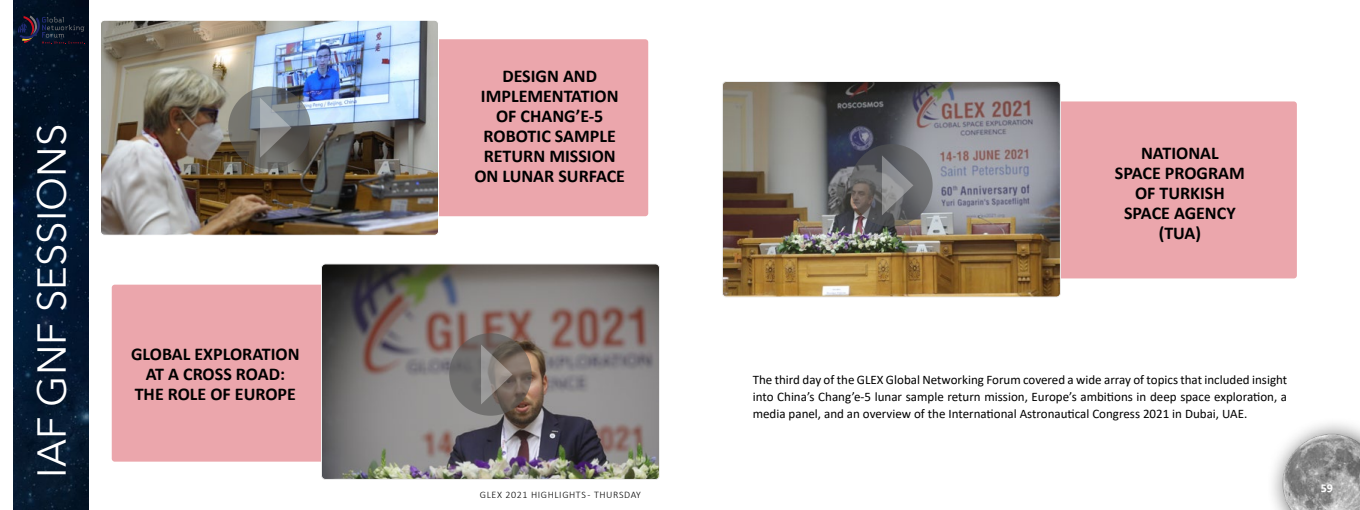
<style>
.page{position:relative;width:1360px;height:510px;background:#fff}
.page>*{position:absolute;margin:0;border:0;box-sizing:border-box;transform-origin:0 0}
.t1{font:40px "Avenir Next LT Pro";color:#fff}
.t2{font:700 18px/20px "Calibri";color:#000;text-align:center}
.t3{font:13px/17px "Calibri";color:#000;text-align:justify}
.t4{font:700 12px "Calibri";color:#fff}
.t5{font:300 10px "Calibri";letter-spacing:.06em;color:#000}
</style>
<div class="page">
<div style="left:1266px;top:417px;width:94px;height:93px;background:#000;opacity:.75"></div>
<img style="left:1283px;top:434px;width:77px;height:76px">
<div style="left:111px;top:284px;width:247px;height:179px;background:#eba6ac;border-radius:4px"></div>
<div style="left:110px;top:283px;width:249px;height:181px;border:2px solid #fff;border-radius:4px"></div>
<div style="left:1035px;top:100px;width:263px;height:179px;background:#eba6ac;border-radius:4px"></div>
<div style="left:1034px;top:99px;width:265px;height:181px;border:2px solid #fff;border-radius:4px"></div>
<div style="left:402px;top:38px;width:247px;height:179px;background:#eba6ac;border-radius:4px"></div>
<div style="left:401px;top:37px;width:249px;height:181px;border:2px solid #fff;border-radius:4px"></div>
<img style="left:13px;top:0;width:75px;height:510px">
<img style="left:323px;top:265px;width:335px;height:213px">
<div style="left:321px;top:263px;width:339px;height:217px;border:1px solid #ededed;border-radius:4px"></div>
<img style="left:102px;top:22px;width:335px;height:212px">
<div style="left:100px;top:20px;width:339px;height:216px;border:1px solid #fff;border-radius:4px"></div>
<img style="left:724px;top:83px;width:335px;height:213px">
<div style="left:722px;top:81px;width:339px;height:217px;border:1px solid #ededed;border-radius:4px"></div>
<svg style="left:18px;top:15px;width:67px;height:29px;background:#161b2f"></svg>
<svg style="left:449px;top:333px;width:83px;height:83px;background:#706966"></svg>
<svg style="left:481px;top:345px;width:32px;height:60px;background:#807873"></svg>
<svg style="left:850px;top:144px;width:83px;height:83px;background:#636162"></svg>
<svg style="left:882px;top:155px;width:31px;height:60px;background:#797a7d"></svg>
<svg style="left:228px;top:87px;width:83px;height:82px;background:#6b6c6a"></svg>
<svg style="left:260px;top:98px;width:32px;height:60px;background:#828587"></svg>
<h1 class="t1" style="left:28px;top:478px;width:355px;rotate:-90deg">IAF GNF SESSIONS</h1>
<h2 class="t2" style="left:131px;top:344px;width:170px">GLOBAL EXPLORATION<br>AT A CROSS ROAD:<br>THE ROLE OF EUROPE</h2>
<h2 class="t2" style="left:474px;top:66px;width:152px">DESIGN AND<br>IMPLEMENTATION<br>OF CHANG’E-5<br>ROBOTIC SAMPLE<br>RETURN MISSION<br>ON LUNAR SURFACE</h2>
<p class="t5" style="left:480px;top:489px;width:163px">GLEX 2021 HIGHLIGHTS - THURSDAY</p>
<h2 class="t2" style="left:1115px;top:143px;width:131px">NATIONAL<br>SPACE PROGRAM<br>OF TURKISH<br>SPACE AGENCY (TUA)</h2>
<p class="t3" style="left:753px;top:371px;width:536px">The third day of the GLEX Global Networking Forum covered a wide array of topics that included insight into China’s Chang’e-5 lunar sample return mission, Europe’s ambitions in deep space exploration, a media panel, and an overview of the International Astronautical Congress 2021 in Dubai, UAE.</p>
<p class="t4" style="left:1321px;top:480px;width:14px">59</p>
</div>
